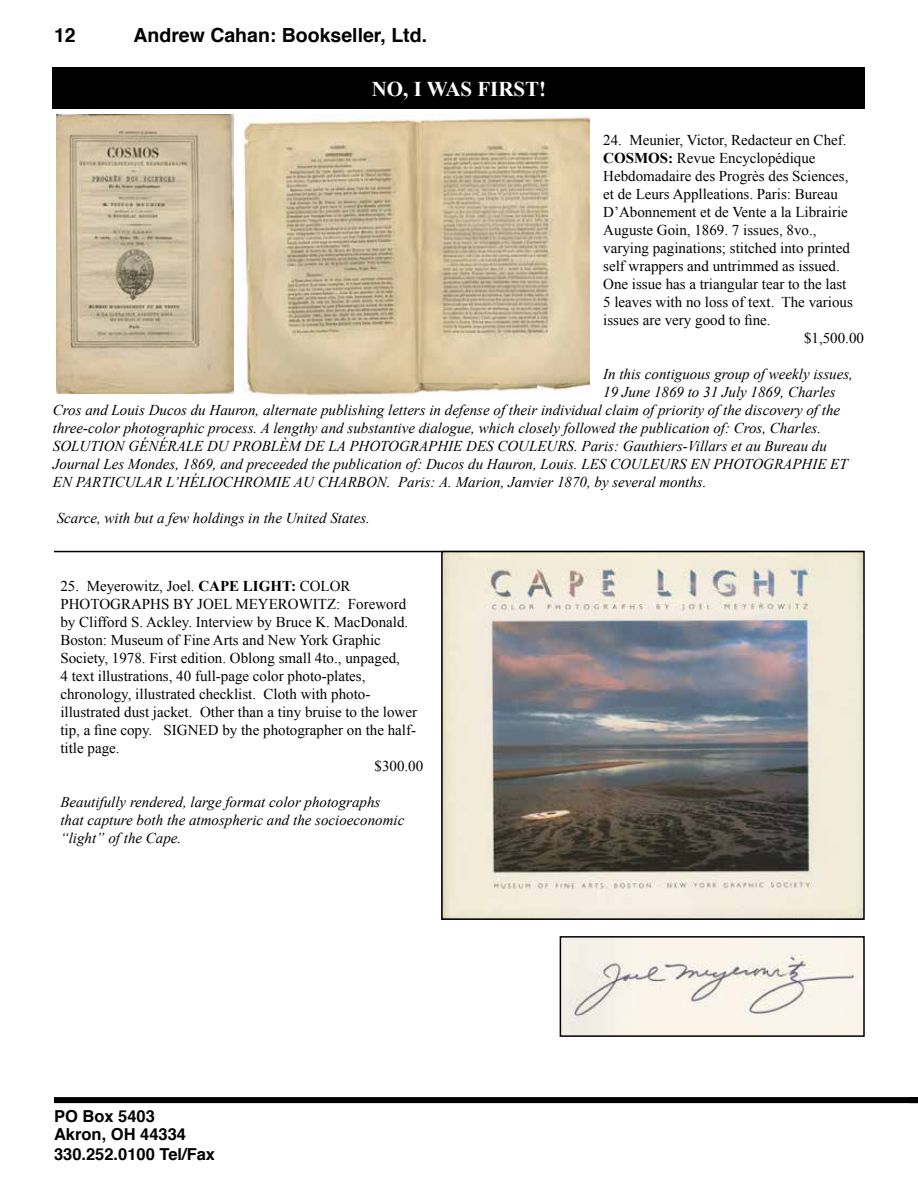
<style>
.page{position:relative;width:918px;height:1188px;background:#fff}
.page>*{position:absolute;margin:0;border:0;box-sizing:border-box;transform-origin:0 0}
.t1{font:700 21px "Times New Roman";color:#fff}
.t2{font:700 19.5px "Helvetica";color:#000}
.t3{font:700 16.5px/18px "Helvetica";color:#000}
.t4{font:15px "Times New Roman";color:#000}
.t5{font:italic 15px/18px "Times New Roman";color:#000}
.s1{font-weight:700}
</style>
<div class="page">
<div style="left:54px;top:1097px;width:864px;height:6px;background:#000"></div>
<hr style="left:54px;top:551px;width:810px;height:1px;background:#000">
<div style="left:53px;top:68px;width:812px;height:41px;background:#000"></div>
<img style="left:57px;top:115px;width:176px;height:279px">
<img style="left:242px;top:115px;width:348px;height:281px">
<img style="left:444px;top:554px;width:418px;height:363px">
<div style="left:441px;top:551px;width:424px;height:369px;border:2px solid #000"></div>
<img style="left:563px;top:939px;width:299px;height:95px">
<div style="left:560px;top:936px;width:305px;height:101px;border:2px solid #000"></div>
<h2 class="t2" style="left:54px;top:19px;width:23px">12</h2>
<h2 class="t2" style="left:133px;top:19px;width:295px">Andrew Cahan: Bookseller, Ltd.</h2>
<h1 class="t1" style="left:372px;top:74px;width:176px">NO, I WAS FIRST!</h1>
<p class="t4" style="left:603px;top:130px;width:245px">24. Meunier, Victor, Redacteur en Chef.</p>
<p class="t4" style="left:603px;top:148px;width:214px"><span class="s1">COSMOS:</span> Revue Encyclopédique</p>
<p class="t4" style="left:603px;top:166px;width:247px">Hebdomadaire des Progrès des Sciences,</p>
<p class="t4" style="left:603px;top:184px;width:236px">et de Leurs Applleations. Paris: Bureau</p>
<p class="t4" style="left:603px;top:202px;width:246px">D’Abonnement et de Vente a la Librairie</p>
<p class="t4" style="left:603px;top:220px;width:215px">Auguste Goin, 1869. 7 issues, 8vo.,</p>
<p class="t4" style="left:603px;top:238px;width:248px">varying paginations; stitched into printed</p>
<p class="t4" style="left:603px;top:256px;width:238px">self wrappers and untrimmed as issued.</p>
<p class="t4" style="left:603px;top:274px;width:245px">One issue has a triangular tear to the last</p>
<p class="t4" style="left:603px;top:292px;width:251px">5 leaves with no loss of text. The various</p>
<p class="t4" style="left:603px;top:310px;width:169px">issues are very good to fine.</p>
<p class="t4" style="left:804px;top:328px;width:61px">$1,500.00</p>
<p class="t5" style="left:603px;top:365px;width:251px">In this contiguous group of weekly issues,</p>
<p class="t5" style="left:603px;top:383px;width:234px">19 June 1869 to 31 July 1869, Charles</p>
<p class="t5" style="left:53px;top:401px;width:789px">Cros and Louis Ducos du Hauron, alternate publishing letters in defense of their individual claim of priority of the discovery of the</p>
<p class="t5" style="left:53px;top:419px;width:770px">three-color photographic process. A lengthy and substantive dialogue, which closely followed the publication of: Cros, Charles.</p>
<p class="t5" style="left:53px;top:437px;width:775px">SOLUTION GÉNÉRALE DU PROBLÈM DE LA PHOTOGRAPHIE DES COULEURS. Paris: Gauthiers-Villars et au Bureau du</p>
<p class="t5" style="left:53px;top:455px;width:796px">Journal Les Mondes, 1869, and preceeded the publication of: Ducos du Hauron, Louis. LES COULEURS EN PHOTOGRAPHIE ET</p>
<p class="t5" style="left:53px;top:473px;width:655px">EN PARTICULAR L’HÉLIOCHROMIE AU CHARBON. Paris: A. Marion, Janvier 1870, by several months.</p>
<p class="t5" style="left:57px;top:509px;width:315px">Scarce, with but a few holdings in the United States.</p>
<p class="t4" style="left:60px;top:575px;width:292px">25. Meyerowitz, Joel. <span class="s1">CAPE LIGHT:</span> COLOR</p>
<p class="t4" style="left:60px;top:593px;width:347px">PHOTOGRAPHS BY JOEL MEYEROWITZ: Foreword</p>
<p class="t4" style="left:60px;top:611px;width:349px">by Clifford S. Ackley. Interview by Bruce K. MacDonald.</p>
<p class="t4" style="left:60px;top:629px;width:322px">Boston: Museum of Fine Arts and New York Graphic</p>
<p class="t4" style="left:60px;top:647px;width:341px">Society, 1978. First edition. Oblong small 4to., unpaged,</p>
<p class="t4" style="left:60px;top:665px;width:306px">4 text illustrations, 40 full-page color photo-plates,</p>
<p class="t4" style="left:60px;top:683px;width:311px">chronology, illustrated checklist. Cloth with photo-</p>
<p class="t4" style="left:60px;top:701px;width:358px">illustrated dust jacket. Other than a tiny bruise to the lower</p>
<p class="t4" style="left:60px;top:719px;width:357px">tip, a fine copy. SIGNED by the photographer on the half-</p>
<p class="t4" style="left:60px;top:737px;width:61px">title page.</p>
<p class="t4" style="left:375px;top:755px;width:50px">$300.00</p>
<p class="t5" style="left:60px;top:792px;width:345px">Beautifully rendered, large format color photographs that capture both the atmospheric and the socioeconomic “light” of the Cape.</p>
<p class="t3" style="left:54px;top:1108px;width:134px">PO Box 5403<br>Akron, OH 44334</p>
<p class="t3" style="left:54px;top:1145px;width:163px">330.252.0100 Tel/Fax</p>
</div>
